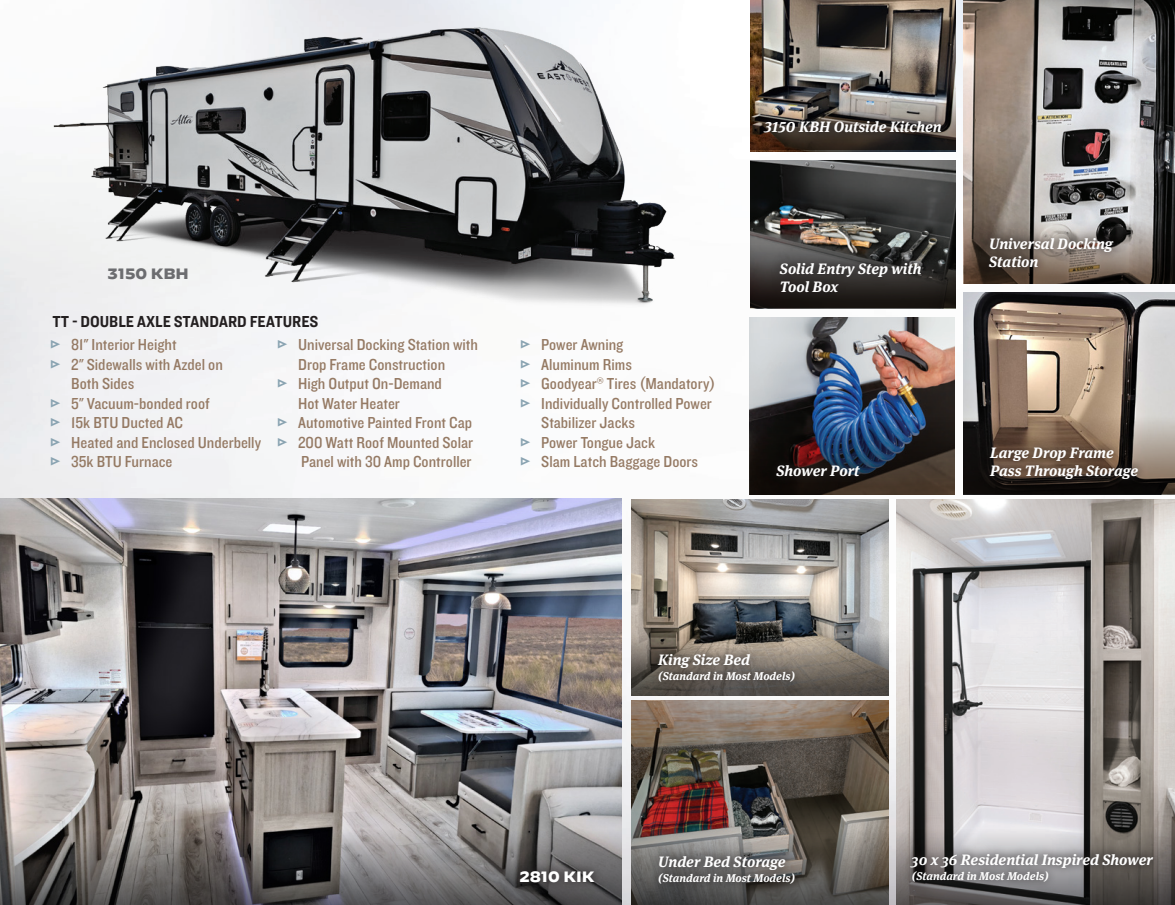
<style>
.page{position:relative;width:1175px;height:905px;background:#fff}
.page>*{position:absolute;margin:0;border:0;box-sizing:border-box;transform-origin:0 0}
.t1{font:16.5px/19.5px "Knockout 30 Junior Welterwt";color:#957a64}
.t2{font:700 16.5px "Ringside Condensed";color:#231f20}
.t3{font:italic 700 15px/18px "Meta Serif OT";color:#fff}
.t4{font:900 15px "Decimal";color:#6c6d70}
.t5{font:900 15px "Decimal";color:#fff}
.t6{font:italic 700 11.25px "Meta Serif OT";color:#fff}
.s1{font-family:"Meta OT";font-weight:900;color:#89a3b1}
</style>
<div class="page">
<div style="left:0;top:0;width:1174px;height:904px;background:linear-gradient(to bottom,#fafcfd,#ecebec)"></div>
<img style="left:0;top:498px;width:621px;height:330px">
<img style="left:963px;top:0;width:211px;height:221px">
<img style="left:750px;top:160px;width:206px;height:85px">
<img style="left:631px;top:500px;width:258px;height:133px">
<img style="left:896px;top:500px;width:278px;height:328px">
<img style="left:963px;top:293px;width:211px;height:123px">
<img style="left:750px;top:0;width:205px;height:151px">
<img style="left:749px;top:318px;width:205px;height:99px">
<img style="left:631px;top:700px;width:258px;height:128px">
<img style="left:10px;top:0;width:740px;height:338px">
<svg style="left:0;top:828px;width:622px;height:76px;background:#666363"></svg>
<svg style="left:750px;top:102px;width:206px;height:47px;background:#645c55"></svg>
<svg style="left:963px;top:416px;width:211px;height:78px;background:#65584d"></svg>
<svg style="left:749px;top:417px;width:205px;height:78px;background:#282c38"></svg>
<svg style="left:631px;top:828px;width:258px;height:76px;background:#66615d"></svg>
<svg style="left:631px;top:633px;width:258px;height:63px;background:#6b655e"></svg>
<svg style="left:896px;top:828px;width:278px;height:76px;background:#797675"></svg>
<svg style="left:963px;top:221px;width:211px;height:63px;background:#615750"></svg>
<svg style="left:750px;top:245px;width:206px;height:63px;background:#2f2c2a"></svg>
<svg style="left:980px;top:228px;width:142px;height:47px;background:#6e635a"></svg>
<svg style="left:981px;top:438px;width:165px;height:50px;background:#4c3d31"></svg>
<svg style="left:768px;top:456px;width:100px;height:29px;background:#1d181d"></svg>
<svg style="left:510px;top:862px;width:93px;height:30px;background:#4a4849"></svg>
<svg style="left:755px;top:112px;width:195px;height:30px;background:#473f39"></svg>
<svg style="left:649px;top:846px;width:154px;height:46px;background:#605e5d"></svg>
<svg style="left:771px;top:253px;width:159px;height:48px;background:#33302f"></svg>
<svg style="left:649px;top:644px;width:154px;height:46px;background:#6e665e"></svg>
<svg style="left:902px;top:844px;width:260px;height:46px;background:#6f6d6d"></svg>
<p class="t4" style="left:107px;top:265px;width:83px">3150 KBH</p>
<p class="t2" style="left:52px;top:309px;width:267px">TT - DOUBLE AXLE STANDARD FEATURES</p>
<p class="t1" style="left:50px;top:334px;width:128px"><span class="s1">▸</span> 81" Interior Height</p>
<p class="t1" style="left:71px;top:353px;width:153px;text-indent:-21px"><span class="s1">▸</span> 2" Sidewalls with Azdel on<br>Both Sides</p>
<p class="t1" style="left:50px;top:392px;width:161px"><span class="s1">▸</span> 5" Vacuum-bonded roof</p>
<p class="t1" style="left:50px;top:412px;width:134px"><span class="s1">▸</span> 15k BTU Ducted AC</p>
<p class="t1" style="left:50px;top:431px;width:212px"><span class="s1">▸</span> Heated and Enclosed Underbelly</p>
<p class="t1" style="left:50px;top:451px;width:124px"><span class="s1">▸</span> 35k BTU Furnace</p>
<p class="t1" style="left:298px;top:334px;width:181px;text-indent:-21px"><span class="s1">▸</span> Universal Docking Station with<br>Drop Frame Construction</p>
<p class="t1" style="left:298px;top:373px;width:145px;text-indent:-21px"><span class="s1">▸</span> High Output On-Demand<br>Hot Water Heater</p>
<p class="t1" style="left:277px;top:412px;width:197px"><span class="s1">▸</span> Automotive Painted Front Cap</p>
<p class="t1" style="left:277px;top:431px;width:197px"><span class="s1">▸</span> 200 Watt Roof Mounted Solar</p>
<p class="t1" style="left:301px;top:451px;width:172px">Panel with 30 Amp Controller</p>
<p class="t1" style="left:520px;top:334px;width:105px"><span class="s1">▸</span> Power Awning</p>
<p class="t1" style="left:520px;top:353px;width:113px"><span class="s1">▸</span> Aluminum Rims</p>
<p class="t1" style="left:520px;top:373px;width:197px"><span class="s1">▸</span> Goodyear® Tires (Mandatory)</p>
<p class="t1" style="left:541px;top:392px;width:172px;text-indent:-21px"><span class="s1">▸</span> Individually Controlled Power<br>Stabilizer Jacks</p>
<p class="t1" style="left:520px;top:431px;width:136px"><span class="s1">▸</span> Power Tongue Jack</p>
<p class="t1" style="left:520px;top:451px;width:179px"><span class="s1">▸</span> Slam Latch Baggage Doors</p>
<p class="t3" style="left:764px;top:118px;width:179px">3150 KBH Outside Kitchen</p>
<p class="t3" style="left:779px;top:260px;width:143px">Solid Entry Step with<br>Tool Box</p>
<p class="t3" style="left:989px;top:234px;width:125px">Universal Docking<br>Station</p>
<p class="t3" style="left:990px;top:444px;width:125px">Large Drop Frame</p>
<p class="t3" style="left:776px;top:462px;width:84px">Shower Port</p>
<p class="t3" style="left:990px;top:462px;width:149px">Pass Through Storage</p>
<p class="t3" style="left:658px;top:651px;width:93px">King Size Bed</p>
<p class="t6" style="left:658px;top:669px;width:138px">(Standard in Most Models)</p>
<p class="t5" style="left:519px;top:868px;width:76px">2810 KIK</p>
<p class="t3" style="left:658px;top:852px;width:129px">Under Bed Storage</p>
<p class="t6" style="left:658px;top:871px;width:138px">(Standard in Most Models)</p>
<p class="t3" style="left:911px;top:850px;width:242px">30 x 36 Residential Inspired Shower</p>
<p class="t6" style="left:911px;top:868px;width:138px">(Standard in Most Models)</p>
</div>
